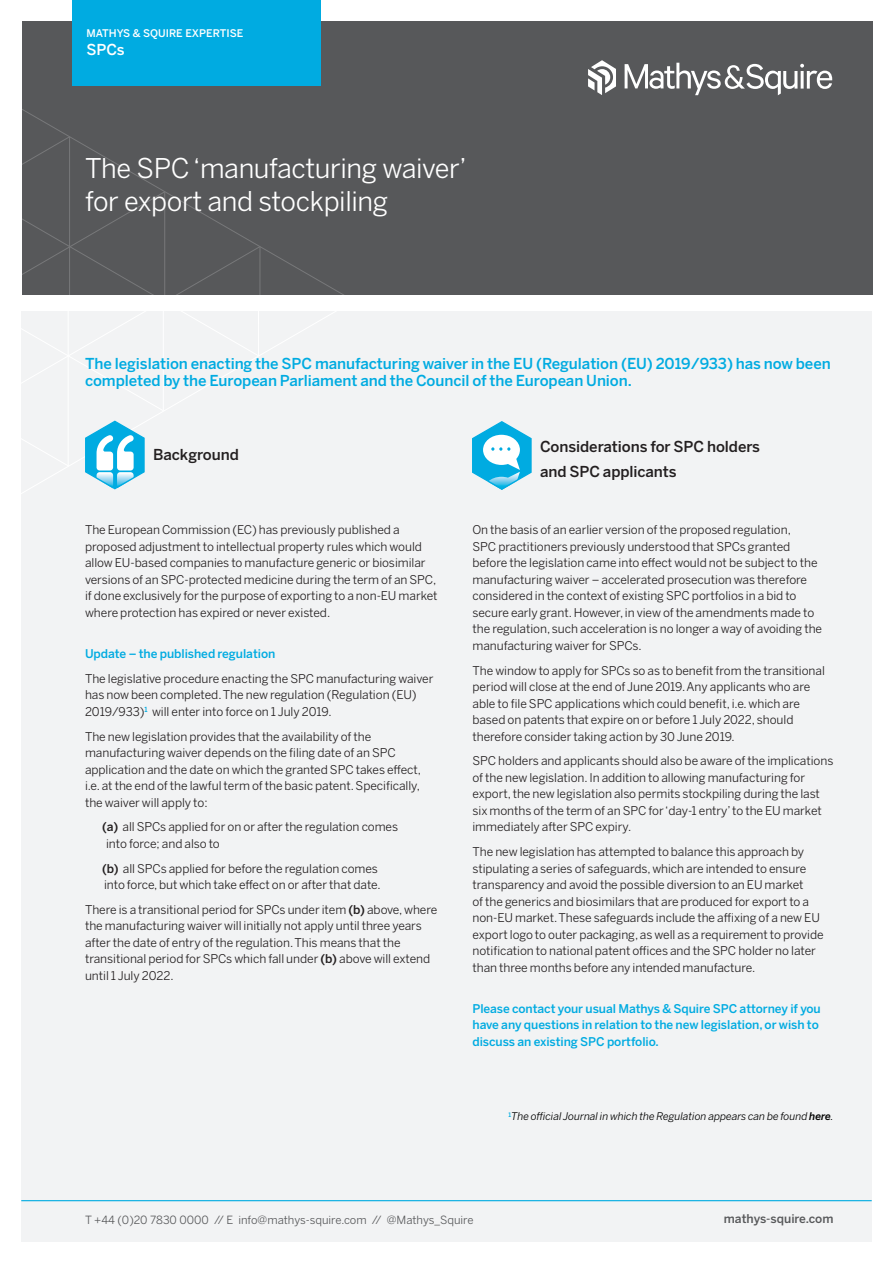
<style>
.page{position:relative;width:893px;height:1263px;background:#fff}
.page>*{position:absolute;margin:0;border:0;box-sizing:border-box;transform-origin:0 0}
.H1_Datasheet{font:27px "Benton Sans";letter-spacing:-.015em;color:#fff}
.Bullets_Blue{font:500 15px/16.5px "Benton Sans";letter-spacing:-.005em;color:#00abe1}
.Bullets_Blue-2{font:500 15px "Benton Sans";letter-spacing:-.005em;color:#231f20}
.t1{font:500 15px "Benton Sans";color:#fff}
.Bullets_Blue-3{font:12px/16.5px "Benton Sans";letter-spacing:-.005em;color:#231f20}
.Bullets_Blue-4{font:500 12px/16.5px "Benton Sans";letter-spacing:-.005em;color:#00abe1}
.t2{font:500 12px "Benton Sans";color:#57585a}
.t3{font:11.25px "Benton Sans";color:#57585a}
.Bullets_Blue-5{font:italic 10.5px "Benton Sans";letter-spacing:-.005em;color:#000}
.t4{font:500 10.5px "Benton Sans";color:#fff}
.s1{font-weight:500}
</style>
<div class="page">
<div style="left:22px;top:21px;width:851px;height:274px;background:#57585a"></div>
<svg style="left:588px;top:60px;width:28px;height:35px"></svg>
<svg style="left:625px;top:63px;width:207px;height:32px"></svg>
<div style="left:21px;top:311px;width:851px;height:931px;background:#f2f3f4"></div>
<div style="left:72px;top:0;width:248px;height:86px;background:#00abe1"></div>
<hr style="left:21px;top:1200px;width:851px;height:1px;background:#00abe1">
<svg style="left:22px;top:135px;width:239px;height:355px"></svg>
<svg style="left:472px;top:421px;width:60px;height:69px"></svg>
<p class="t4" style="left:86px;top:27px;width:158px">MATHYS &amp; SQUIRE EXPERTISE</p>
<p class="t1" style="left:86px;top:40px;width:40px">SPCs</p>
<p class="H1_Datasheet" style="left:85px;top:152px;width:383px">The SPC ‘manufacturing waiver’</p>
<p class="H1_Datasheet" style="left:85px;top:185px;width:304px">for export and stockpiling</p>
<p class="Bullets_Blue" style="left:85px;top:356px;width:747px">The legislation enacting the SPC manufacturing waiver in the EU (Regulation (EU) 2019/933) has now been completed by the European Parliament and the Council of the European Union.</p>
<p class="Bullets_Blue-2" style="left:153px;top:445px;width:87px">Background</p>
<p class="Bullets_Blue-3" style="left:85px;top:522px;width:354px">The European Commission (EC) has previously published a proposed adjustment to intellectual property rules which would allow EU-based companies to manufacture generic or biosimilar versions of an SPC-protected medicine during the term of an SPC, if done exclusively for the purpose of exporting to a non-EU market where protection has expired or never existed.</p>
<p class="Bullets_Blue-4" style="left:85px;top:646px;width:192px">Update – the published regulation</p>
<p class="Bullets_Blue-3" style="left:85px;top:670px;width:350px">The legislative procedure enacting the SPC manufacturing waiver has now been completed. The new regulation (Regulation (EU)<br>2019/933)<sup>1</sup> will enter into force on 1 July 2019.</p>
<p class="Bullets_Blue-3" style="left:85px;top:728px;width:338px">The new legislation provides that the availability of the manufacturing waiver depends on the filing date of an SPC application and the date on which the granted SPC takes effect, i.e. at the end of the lawful term of the basic patent. Specifically, the waiver will apply to:</p>
<p class="Bullets_Blue-3" style="left:106px;top:819px;width:293px;text-indent:-4px"><span class="s1">(a)</span> all SPCs applied for on or after the regulation comes into force; and also to</p>
<p class="Bullets_Blue-3" style="left:102px;top:860px;width:280px"><span class="s1">(b)</span> all SPCs applied for before the regulation comes into force, but which take effect on or after that date.</p>
<p class="Bullets_Blue-3" style="left:85px;top:901px;width:354px">There is a transitional period for SPCs under item <span class="s1">(b)</span> above, where the manufacturing waiver will initially not apply until three years after the date of entry of the regulation. This means that the transitional period for SPCs which fall under <span class="s1">(b)</span> above will extend until 1 July 2022.</p>
<p class="Bullets_Blue-2" style="left:540px;top:437px;width:222px">Considerations for SPC holders</p>
<p class="Bullets_Blue-2" style="left:540px;top:462px;width:138px">and SPC applicants</p>
<p class="Bullets_Blue-3" style="left:472px;top:522px;width:351px">On the basis of an earlier version of the proposed regulation,<br>SPC practitioners previously understood that SPCs granted before the legislation came into effect would not be subject to the manufacturing waiver – accelerated prosecution was therefore considered in the context of existing SPC portfolios in a bid to secure early grant. However, in view of the amendments made to the regulation, such acceleration is no longer a way of avoiding the manufacturing waiver for SPCs.</p>
<p class="Bullets_Blue-3" style="left:472px;top:662px;width:354px">The window to apply for SPCs so as to benefit from the transitional period will close at the end of June 2019. Any applicants who are able to file SPC applications which could benefit, i.e. which are based on patents that expire on or before 1 July 2022, should therefore consider taking action by 30 June 2019.</p>
<p class="Bullets_Blue-3" style="left:472px;top:753px;width:362px">SPC holders and applicants should also be aware of the implications of the new legislation. In addition to allowing manufacturing for export, the new legislation also permits stockpiling during the last six months of the term of an SPC for ‘day-1 entry’ to the EU market immediately after SPC expiry.</p>
<p class="Bullets_Blue-3" style="left:472px;top:843px;width:353px">The new legislation has attempted to balance this approach by stipulating a series of safeguards, which are intended to ensure transparency and avoid the possible diversion to an EU market<br>of the generics and biosimilars that are produced for export to a non-EU market. These safeguards include the affixing of a new EU export logo to outer packaging, as well as a requirement to provide notification to national patent offices and the SPC holder no later than three months before any intended manufacture.</p>
<p class="Bullets_Blue-4" style="left:472px;top:1000px;width:350px">Please contact your usual Mathys &amp; Squire SPC attorney if you have any questions in relation to the new legislation, or wish to discuss an existing SPC portfolio.</p>
<p class="Bullets_Blue-5" style="left:508px;top:1110px;width:327px"><sup>1</sup>The official Journal in which the Regulation appears can be found <span class="s1">here</span>.</p>
<p class="t3" style="left:85px;top:1213px;width:390px">T +44 (0)20 7830 0000 // E info@mathys-squire.com // @Mathys_Squire</p>
<p class="t2" style="left:724px;top:1212px;width:111px">mathys-squire.com</p>
</div>
